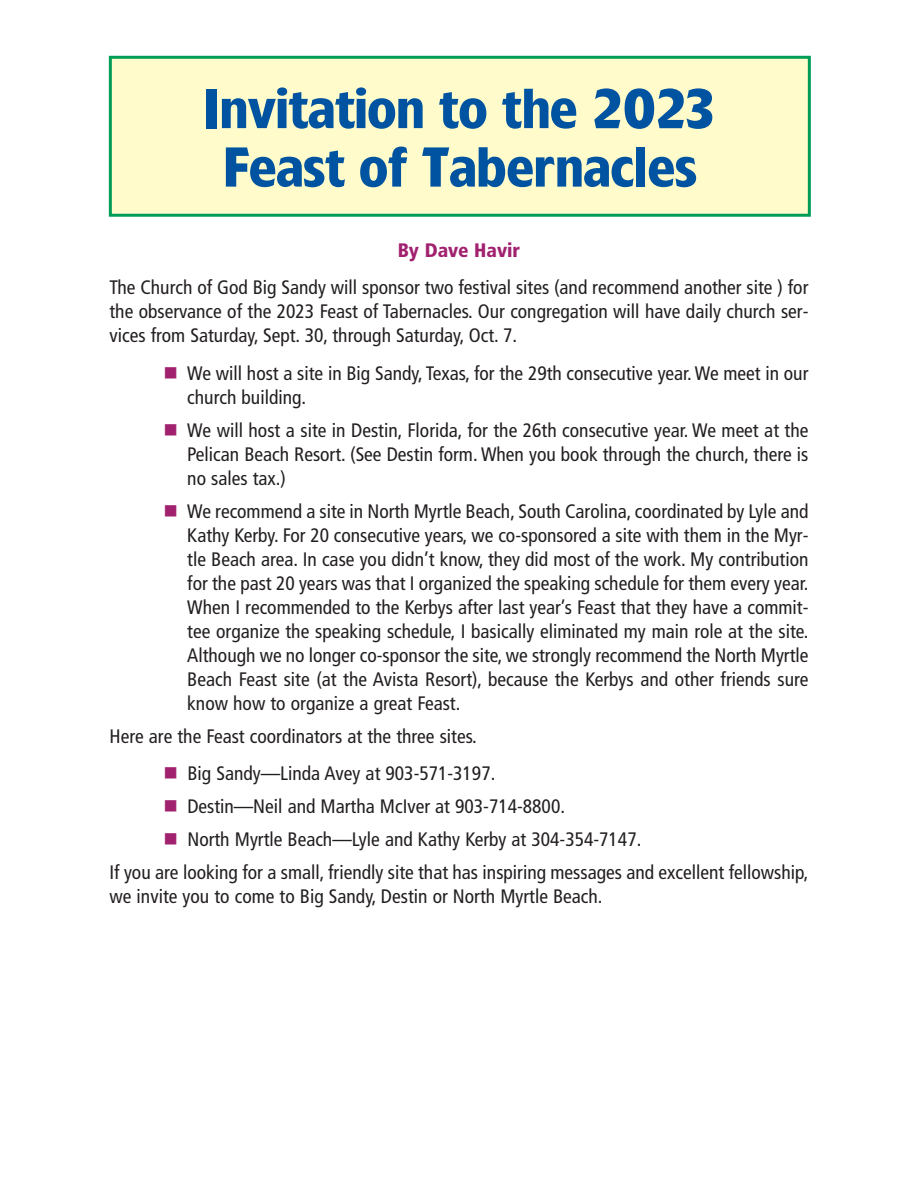
<style>
.page{position:relative;width:918px;height:1188px;background:#fff}
.page>*{position:absolute;margin:0;border:0;box-sizing:border-box;transform-origin:0 0}
.t1{font:700 52.5px/58.5px "Forever";color:#0053a0;text-align:center}
.t2{font:condensed 19.5px/24px "Frutiger";color:#231f20;text-align:justify}
.t3{font:900 condensed 19.5px "Frutiger";color:#a1216f}
</style>
<div class="page">
<div style="left:110px;top:57px;width:699px;height:158px;background:#fffbcb"></div>
<div style="left:109px;top:56px;width:702px;height:161px;border:3px solid #009d57"></div>
<h1 class="t1" style="left:204px;top:83px;width:513px">Invitation to the 2023<br>Feast of Tabernacles</h1>
<p class="t3" style="left:398px;top:242px;width:124px">By Dave Havir</p>
<p class="t2" style="left:110px;top:277px;width:700px">The Church of God Big Sandy will sponsor two festival sites (and recommend another site ) for the observance of the 2023 Feast of Tabernacles. Our congregation will have daily church ser&shy;vices from Saturday, Sept. 30, through Saturday, Oct. 7.</p>
<p class="t2" style="left:187px;top:362px;width:623px">We will host a site in Big Sandy, Texas, for the 29th consecutive year. We meet in our church building.</p>
<p class="t2" style="left:187px;top:419px;width:623px">We will host a site in Destin, Florida, for the 26th consecutive year. We meet at the Pelican Beach Resort. (See Destin form. When you book through the church, there is no sales tax.)</p>
<p class="t2" style="left:187px;top:500px;width:623px">We recommend a site in North Myrtle Beach, South Carolina, coordinated by Lyle and Kathy Kerby. For 20 consecutive years, we co-sponsored a site with them in the Myr&shy;tle Beach area. In case you didn’t know, they did most of the work. My contribution for the past 20 years was that I organized the speaking schedule for them every year.<br>When I recommended to the Kerbys after last year’s Feast that they have a commit&shy;tee organize the speaking schedule, I basically eliminated my main role at the site.<br>Although we no longer co-sponsor the site, we strongly recommend the North Myrtle Beach Feast site (at the Avista Resort), because the Kerbys and other friends sure know how to organize a great Feast.</p>
<p class="t2" style="left:187px;top:719px;width:309px;line-height:37.5px;text-indent:-78px">Here are the Feast coordinators at the three sites.<br>Big Sandy—Linda Avey at 903-571-3197.</p>
<p class="t2" style="left:187px;top:796px;width:379px">Destin—Neil and Martha McIver at 903-714-8800.</p>
<p class="t2" style="left:187px;top:829px;width:455px">North Myrtle Beach—Lyle and Kathy Kerby at 304-354-7147.</p>
<p class="t2" style="left:110px;top:862px;width:700px">If you are looking for a small, friendly site that has inspiring messages and excellent fellowship,</p>
<p class="t2" style="left:110px;top:886px;width:495px">we invite you to come to Big Sandy, Destin or North Myrtle Beach.</p>
</div>
